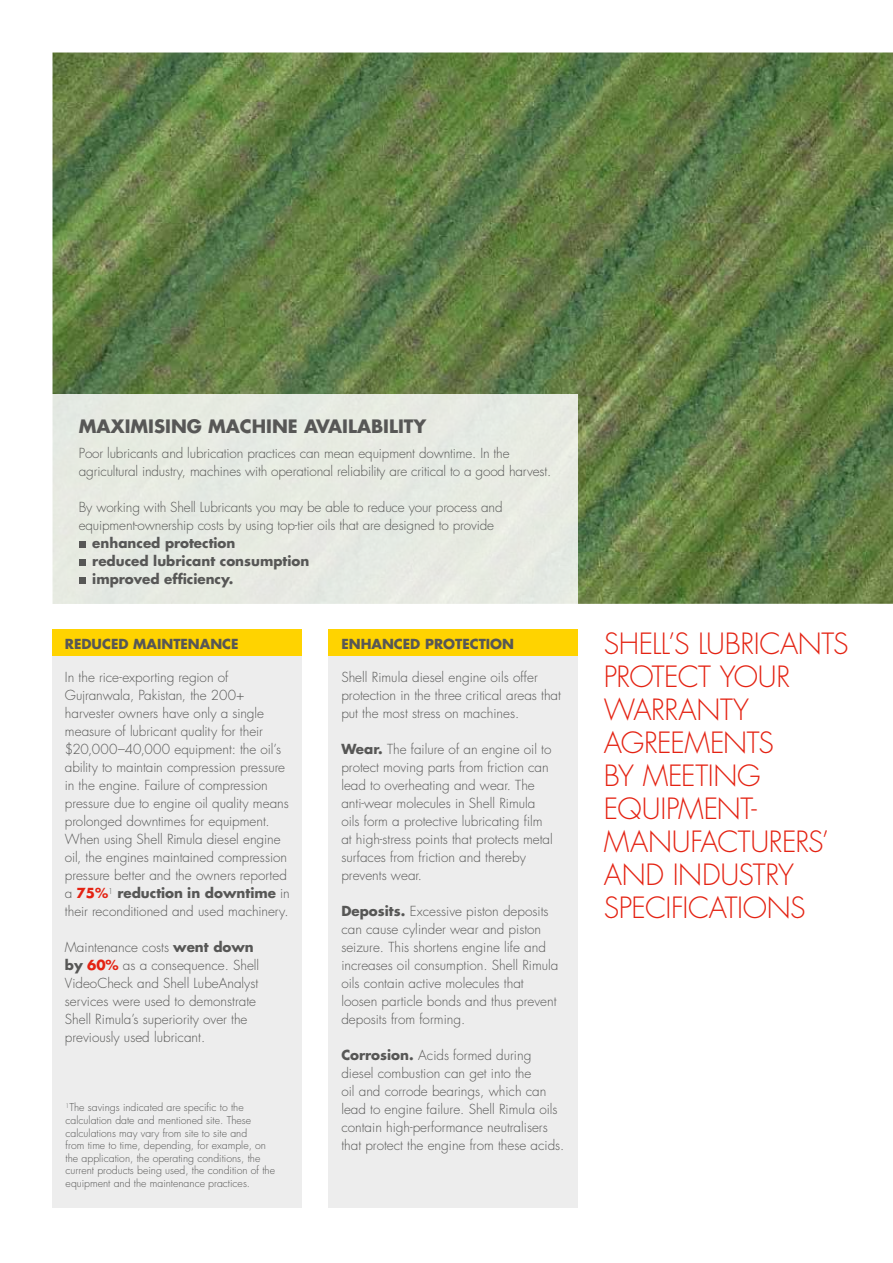
<style>
.page{position:relative;width:893px;height:1263px;background:#fff}
.page>*{position:absolute;margin:0;border:0;box-sizing:border-box;transform-origin:0 0}
.t1{font:300 28.5px/33px "Futura Std";letter-spacing:-.015em;color:#e42313}
.t2{font:700 18px "Futura Std";color:#575756}
.t3{font:300 13.5px/18px "Futura Std";color:#575756}
.t4{font:700 13.5px/18px "Futura Std";color:#575756}
.t5{font:300 10.5px/12.6px "Futura Std";color:#575756}
.s1{font-weight:700;color:#e42313}
.s2{font-weight:700}
</style>
<div class="page">
<img style="left:53px;top:53px;width:840px;height:551px">
<svg style="left:52px;top:394px;width:526px;height:236px;background:#e9ece4"></svg>
<div style="left:79px;top:541px;width:7px;height:7px;background:#575756"></div>
<div style="left:79px;top:559px;width:7px;height:7px;background:#575756"></div>
<div style="left:79px;top:577px;width:7px;height:7px;background:#575756"></div>
<div style="left:53px;top:630px;width:249px;height:578px;background:#ededed"></div>
<div style="left:328px;top:630px;width:250px;height:578px;background:#ededed"></div>
<div style="left:53px;top:630px;width:249px;height:26px;background:#ffd300"></div>
<div style="left:328px;top:630px;width:250px;height:26px;background:#ffd300"></div>
<h2 class="t2" style="left:79px;top:415px;width:349px">MAXIMISING MACHINE AVAILABILITY</h2>
<p class="t3" style="left:79px;top:444px;width:474px">Poor lubricants and lubrication practices can mean equipment downtime. In the agricultural industry, machines with operational reliability are critical to a good harvest.</p>
<p class="t3" style="left:79px;top:498px;width:425px">By working with Shell Lubricants you may be able to reduce your process and equipment-ownership costs by using top-tier oils that are designed to provide</p>
<p class="t4" style="left:92px;top:534px;width:219px">enhanced protection<br>reduced lubricant consumption improved efficiency.</p>
<p class="t4" style="left:65px;top:635px;width:175px">REDUCED MAINTENANCE</p>
<p class="t4" style="left:341px;top:635px;width:174px">ENHANCED PROTECTION</p>
<p class="t3" style="left:65px;top:668px;width:226px">In the rice-exporting region of Gujranwala, Pakistan, the 200+ harvester owners have only a single measure of lubricant quality for their $20,000–40,000 equipment: the oil’s ability to maintain compression pressure in the engine. Failure of compression pressure due to engine oil quality means prolonged downtimes for equipment.<br>When using Shell Rimula diesel engine oil, the engines maintained compression pressure better and the owners reported a <span class="s1">75%</span><sup>1</sup> <span class="s2">reduction in downtime</span> in their reconditioned and used machinery.</p>
<p class="t3" style="left:65px;top:938px;width:196px">Maintenance costs <span class="s2">went down by</span> <span class="s1">60%</span> as a consequence. Shell<br>VideoCheck and Shell LubeAnalyst services were used to demonstrate<br>Shell Rimula’s superiority over the previously used lubricant.</p>
<p class="t5" style="left:66px;top:1101px;width:211px"><sup>1</sup>The savings indicated are specific to the calculation date and mentioned site. These calculations may vary from site to site and<br>from time to time, depending, for example, on the application, the operating conditions, the current products being used, the condition of the equipment and the maintenance practices.</p>
<p class="t3" style="left:341px;top:668px;width:221px">Shell Rimula diesel engine oils offer protection in the three critical areas that put the most stress on machines.</p>
<p class="t3" style="left:341px;top:740px;width:213px"><span class="s2">Wear.</span> The failure of an engine oil to protect moving parts from friction can lead to overheating and wear. The anti‑wear molecules in Shell Rimula oils form a protective lubricating film at high-stress points that protects metal surfaces from friction and thereby prevents wear.</p>
<p class="t3" style="left:341px;top:902px;width:219px"><span class="s2">Deposits.</span> Excessive piston deposits can cause cylinder wear and piston seizure. This shortens engine life and increases oil consumption. Shell Rimula oils contain active molecules that loosen particle bonds and thus prevent deposits from forming.</p>
<p class="t3" style="left:341px;top:1046px;width:225px"><span class="s2">Corrosion.</span> Acids formed during diesel combustion can get into the<br>oil and corrode bearings, which can lead to engine failure. Shell Rimula oils contain high-performance neutralisers that protect the engine from these acids.</p>
<h1 class="t1" style="left:604px;top:628px;width:246px">SHELL’S LUBRICANTS<br>PROTECT YOUR<br>WARRANTY<br>AGREEMENTS<br>BY MEETING<br>EQUIPMENT-<br>MANUFACTURERS’<br>AND INDUSTRY<br>SPECIFICATIONS</h1>
</div>
